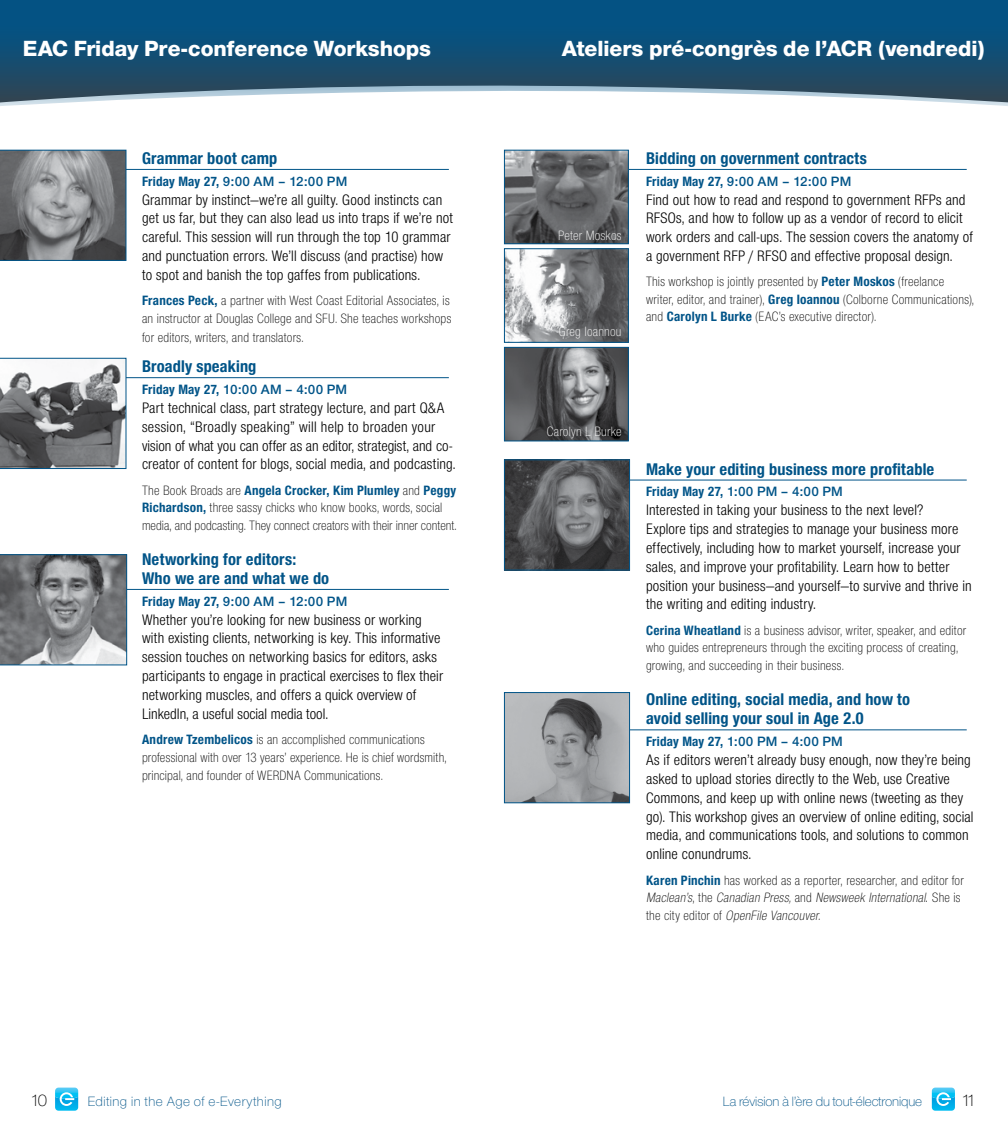
<style>
.page{position:relative;width:1008px;height:1134px;background:#fff}
.page>*{position:absolute;margin:0;border:0;box-sizing:border-box;transform-origin:0 0}
.t1{font:22.75px "Nimbus San Nov T Heav";color:#fff}
.t2{font:700 condensed 17.5px/19.2px "Nimbus San Nov T";letter-spacing:.01em;color:#005488}
.t3{font:17.5px "Nimbus San Nov D Ligh";color:#000}
.t4{font:condensed 15.75px/18.7px "Nimbus San Nov T";letter-spacing:.01em;color:#000}
.t5{font:14px/17.5px "Nimbus San Nov T Ligh Cond";letter-spacing:.015em;color:#000}
.t6{font:600 14px "Nimbus San Nov T";letter-spacing:.02em;color:#005488}
.t7{font:700 condensed 14px "Nimbus San Nov T";letter-spacing:.015em;color:#005488}
.t8{font:14px "Nimbus San Nov T Ligh Cond";letter-spacing:.015em;color:#fff}
.t9{font:14px "Nimbus San Nov D Ligh";letter-spacing:.01em;color:#005488}
.t10{font:14px "Nimbus San Nov D Ligh";letter-spacing:.035em;color:#005488}
.s1{font-weight:700;font-stretch:condensed}
.s2{font-family:"Nimbus San Nov T";font-weight:700;font-stretch:condensed;color:#005488}
.s3{font-family:"Nimbus San Nov T Ligh Cond";font-weight:400;font-stretch:normal;color:#000}
.s4{font-style:italic}
.s5{font-family:"Nimbus San Nov T Ligh Ital"}
</style>
<div class="page">
<svg style="left:0;top:0;width:1008px;height:106px;background:#2e6487"></svg>
<hr style="left:528px;top:169px;width:439px;height:1px;background:#005488">
<hr style="left:528px;top:480px;width:439px;height:1px;background:#005488">
<hr style="left:528px;top:730px;width:439px;height:1px;background:#005488">
<hr style="left:24px;top:169px;width:425px;height:1px;background:#005488">
<hr style="left:24px;top:377px;width:425px;height:1px;background:#005488">
<hr style="left:24px;top:589px;width:425px;height:1px;background:#005488">
<svg style="left:0;top:150px;width:126px;height:111px;background:#7b7e81"></svg>
<img style="left:506px;top:152px;width:121px;height:90px">
<div style="left:504px;top:150px;width:125px;height:94px;border:1px solid #005488"></div>
<img style="left:506px;top:250px;width:121px;height:91px">
<div style="left:504px;top:248px;width:125px;height:95px;border:1px solid #005488"></div>
<img style="left:506px;top:349px;width:121px;height:90px">
<div style="left:504px;top:347px;width:125px;height:94px;border:1px solid #005488"></div>
<svg style="left:0;top:358px;width:126px;height:111px"></svg>
<svg style="left:0;top:554px;width:127px;height:111px;background:#828588"></svg>
<img style="left:506px;top:461px;width:122px;height:107px">
<div style="left:504px;top:459px;width:126px;height:111px;border:1px solid #005488"></div>
<img style="left:506px;top:694px;width:122px;height:107px">
<div style="left:504px;top:692px;width:126px;height:111px;border:1px solid #005488"></div>
<svg style="left:55px;top:1088px;width:23px;height:23px"></svg>
<svg style="left:932px;top:1088px;width:23px;height:23px"></svg>
<h1 class="t1" style="left:23px;top:36px;width:410px">EAC Friday Pre-conference Workshops</h1>
<h1 class="t1" style="left:562px;top:36px;width:424px">Ateliers pré-congrès de l’ACR (vendredi)</h1>
<p class="t2" style="left:142px;top:148px;width:137px">Grammar boot camp</p>
<p class="t6" style="left:142px;top:173px;width:207px"><span class="s1">Friday May 27,</span> 9:00 AM – 12:00 PM</p>
<p class="t4" style="left:142px;top:190px;width:312px">Grammar by instinct—we’re all guilty. Good instincts can get us far, but they can also lead us into traps if we’re not careful. This session will run through the top 10 grammar and punctuation errors. We’ll discuss (and practise) how to spot and banish the top gaffes from publications.</p>
<p class="t5" style="left:142px;top:292px;width:311px"><span class="s2">Frances Peck,</span> a partner with West Coast Editorial Associates, is an instructor at Douglas College and SFU. She teaches workshops</p>
<p class="t5" style="left:142px;top:328px;width:163px">for editors, writers, and translators.</p>
<p class="t2" style="left:142px;top:356px;width:116px">Broadly speaking</p>
<p class="t6" style="left:142px;top:381px;width:207px"><span class="s1">Friday May 27,</span> 10:00 AM – 4:00 PM</p>
<p class="t4" style="left:142px;top:398px;width:315px">Part technical class, part strategy lecture, and part Q&amp;A session, “Broadly speaking” will help to broaden your vision of what you can offer as an editor, strategist, and co&shy;creator of content for blogs, social media, and podcasting.</p>
<p class="t7" style="left:142px;top:482px;width:316px"><span class="s3">The Book Broads are</span> Angela Crocker, Kim Plumley <span class="s3">and</span> Peggy</p>
<p class="t5" style="left:142px;top:499px;width:316px"><span class="s2">Richardson,</span> three sassy chicks who know books, words, social media, and podcasting. They connect creators with their inner content.</p>
<p class="t2" style="left:142px;top:550px;width:189px">Networking for editors:<br>Who we are and what we do</p>
<p class="t6" style="left:142px;top:593px;width:207px"><span class="s1">Friday May 27,</span> 9:00 AM – 12:00 PM</p>
<p class="t4" style="left:142px;top:610px;width:303px">Whether you’re looking for new business or working with existing clients, networking is key. This informative session touches on networking basics for editors, asks participants to engage in practical exercises to flex their networking muscles, and offers a quick overview of LinkedIn, a useful social media tool.</p>
<p class="t5" style="left:142px;top:731px;width:306px"><span class="s2">Andrew Tzembelicos</span> is an accomplished communications professional with over 13 years’ experience. He is chief wordsmith,</p>
<p class="t5" style="left:142px;top:767px;width:242px">principal, and founder of WERDNA Communications.</p>
<p class="t8" style="left:558px;top:228px;width:65px">Peter Moskos</p>
<p class="t8" style="left:559px;top:324px;width:64px">Greg Ioannou</p>
<p class="t2" style="left:646px;top:148px;width:222px">Bidding on government contracts</p>
<p class="t6" style="left:646px;top:173px;width:207px"><span class="s1">Friday May 27,</span> 9:00 AM – 12:00 PM</p>
<p class="t4" style="left:646px;top:190px;width:329px">Find out how to read and respond to government RFPs and RFSOs, and how to follow up as a vendor of record to elicit work orders and call-ups. The session covers the anatomy of a government RFP / RFSO and effective proposal design.</p>
<p class="t5" style="left:646px;top:273px;width:330px">This workshop is jointly presented by <span class="s2">Peter Moskos</span> (freelance writer, editor, and trainer), <span class="s2">Greg Ioannou</span> (Colborne Communications), and <span class="s2">Carolyn L Burke</span> (EAC’s executive director).</p>
<p class="t8" style="left:547px;top:424px;width:76px">Carolyn L Burke</p>
<p class="t2" style="left:646px;top:459px;width:290px">Make your editing business more profitable</p>
<p class="t6" style="left:646px;top:484px;width:198px"><span class="s1">Friday May 27,</span> 1:00 PM – 4:00 PM</p>
<p class="t4" style="left:646px;top:501px;width:327px">Interested in taking your business to the next level?<br>Explore tips and strategies to manage your business more effectively, including how to market yourself, increase your sales, and improve your profitability. Learn how to better position your business—and yourself—to survive and thrive in the writing and editing industry.</p>
<p class="t5" style="left:646px;top:621px;width:322px"><span class="s2">Cerina Wheatland</span> is a business advisor, writer, speaker, and editor who guides entrepreneurs through the exciting process of creating, growing, and succeeding in their business.</p>
<p class="t2" style="left:646px;top:689px;width:266px">Online editing, social media, and how to avoid selling your soul in Age 2.0</p>
<p class="t6" style="left:646px;top:734px;width:198px"><span class="s1">Friday May 27,</span> 1:00 PM – 4:00 PM</p>
<p class="t4" style="left:646px;top:750px;width:329px">As if editors weren’t already busy enough, now they’re being asked to upload stories directly to the Web, use Creative Commons, and keep up with online news (tweeting as they go). This workshop gives an overview of online editing, social media, and communications tools, and solutions to common online conundrums.</p>
<p class="t5" style="left:646px;top:871px;width:319px"><span class="s2">Karen Pinchin</span> has worked as a reporter, researcher, and editor for<br><span class="s4">Maclean’s</span>, t h e <span class="s4">Canadian Press,</span> a n d <span class="s4">Newsweek International</span><span class="s5">.</span> S h e i s t h e c i t y e d i t o r o f <span class="s4">OpenFile Vancouver.</span></p>
<p class="t3" style="left:32px;top:1091px;width:16px">10</p>
<p class="t10" style="left:88px;top:1094px;width:195px">Editing in the Age of e-Everything</p>
<p class="t9" style="left:723px;top:1094px;width:201px">La révision à l’ère du tout-électronique</p>
<p class="t3" style="left:964px;top:1091px;width:12px">11</p>
</div>
